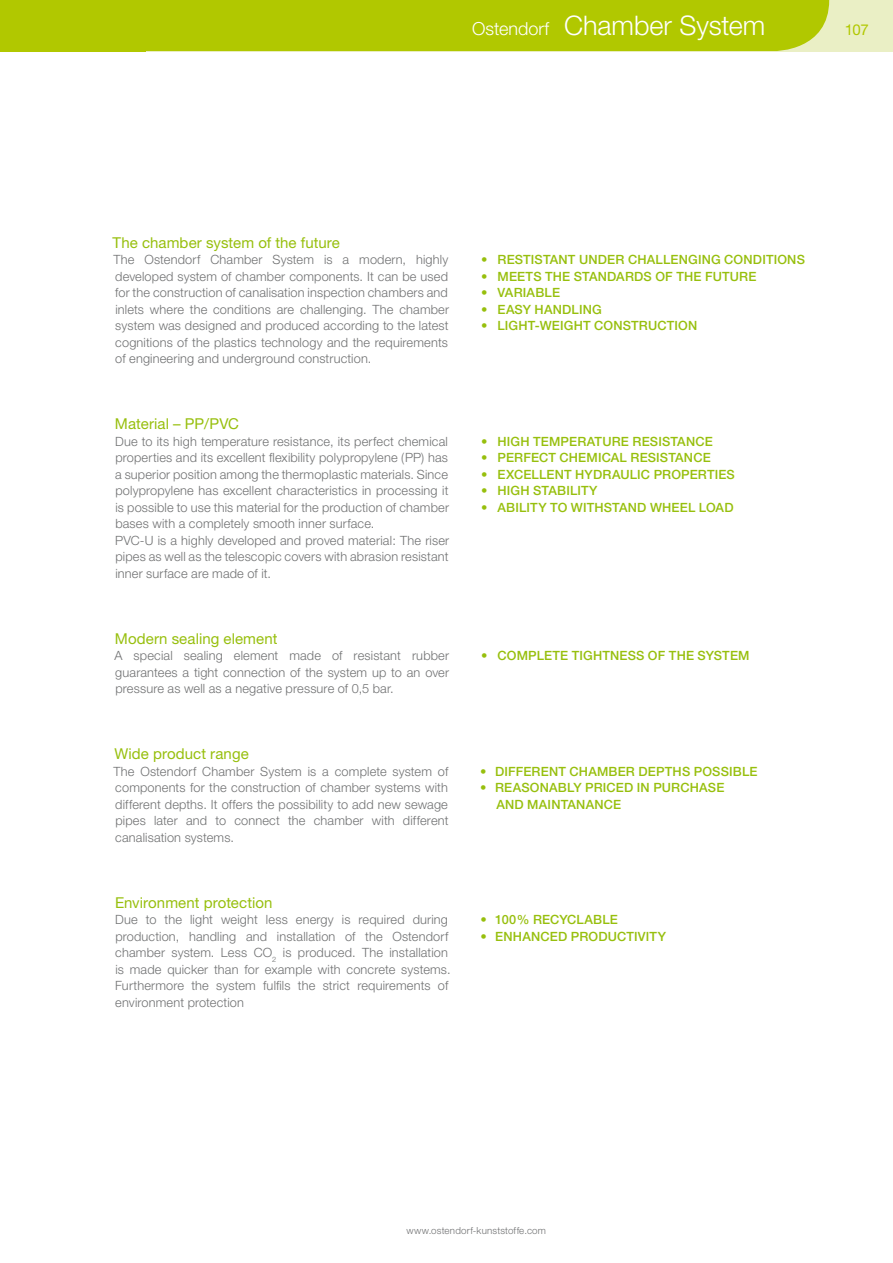
<style>
.page{position:relative;width:893px;height:1263px;background:#fff}
.page>*{position:absolute;margin:0;border:0;box-sizing:border-box;transform-origin:0 0}
.t1{font:300 27px "Helvetica Neue";letter-spacing:-.005em;color:#fff}
.t2{font:15px "Helvetica Neue";letter-spacing:.005em;color:#97bf0d}
.t3{font:15px "Helvetica Neue";color:#b1c800}
.t4{font:300 12.75px/16.5px "Helvetica Neue";letter-spacing:.015em;color:#707172;text-align:justify}
.t5{font:500 12.75px/16.5px "Helvetica Neue";letter-spacing:.015em;color:#97bf0d}
.t6{font:300 9.75px "Helvetica Neue";letter-spacing:.02em;color:#707172}
.s1{font-size:18px}
</style>
<div class="page">
<div style="left:0;top:0;width:893px;height:51px;background:#eaefc5"></div>
<div style="left:146px;top:0;width:683px;height:51px;background:#b1c800"></div>
<div style="left:0;top:0;width:146px;height:51px;background:#b1c800"></div>
<h1 class="t1" style="left:472px;top:9px;width:295px"><span class="s1">Ostendorf</span> Chamber System</h1>
<p class="t3" style="left:845px;top:20px;width:25px">107</p>
<p class="t2" style="left:113px;top:234px;width:229px">The chamber system of the future</p>
<p class="t4" style="left:114px;top:251px;width:337px">The Ostendorf Chamber System is a modern, highly developed system of chamber components. It can be used for the construction of canalisation inspection chambers and inlets where the conditions are challenging. The chamber system was designed and produced according to the latest cognitions of the plastics technology and the requirements of engineering and underground construction.</p>
<p class="t5" style="left:481px;top:251px;width:325px">• RESTISTANT UNDER CHALLENGING CONDITIONS</p>
<p class="t5" style="left:481px;top:268px;width:277px">• MEETS THE STANDARDS OF THE FUTURE</p>
<p class="t5" style="left:481px;top:284px;width:80px">• VARIABLE</p>
<p class="t5" style="left:481px;top:301px;width:122px">• EASY HANDLING</p>
<p class="t5" style="left:481px;top:317px;width:218px">• LIGHT-WEIGHT CONSTRUCTION</p>
<p class="t2" style="left:115px;top:415px;width:126px">Material – PP/PVC</p>
<p class="t4" style="left:115px;top:433px;width:335px;text-align:left">Due to its high temperature resistance, its perfect chemical properties and its excellent flexibility polypropylene (PP) has a superior position among the thermoplastic materials. Since polypropylene has excellent characteristics in processing it is possible to use this material for the production of chamber bases with a completely smooth inner surface.<br>PVC-U is a highly developed and proved material: The riser pipes as well as the telescopic covers with abrasion resistant inner surface are made of it.</p>
<p class="t5" style="left:481px;top:433px;width:233px">• HIGH TEMPERATURE RESISTANCE</p>
<p class="t5" style="left:481px;top:449px;width:231px">• PERFECT CHEMICAL RESISTANCE</p>
<p class="t5" style="left:481px;top:466px;width:255px">• EXCELLENT HYDRAULIC PROPERTIES</p>
<p class="t5" style="left:481px;top:482px;width:118px">• HIGH STABILITY</p>
<p class="t5" style="left:481px;top:499px;width:254px">• ABILITY TO WITHSTAND WHEEL LOAD</p>
<p class="t2" style="left:115px;top:630px;width:164px">Modern sealing element</p>
<p class="t4" style="left:114px;top:647px;width:336px">A special sealing element made of resistant rubber guarantees a tight connection of the system up to an over pressure as well as a negative pressure of 0,5 bar.</p>
<p class="t5" style="left:481px;top:647px;width:270px">• COMPLETE TIGHTNESS OF THE SYSTEM</p>
<p class="t2" style="left:114px;top:745px;width:136px">Wide product range</p>
<p class="t4" style="left:114px;top:763px;width:336px">The Ostendorf Chamber System is a complete system of components for the construction of chamber systems with different depths. It offers the possibility to add new sewage pipes later and to connect the chamber with different canalisation systems.</p>
<p class="t2" style="left:115px;top:894px;width:159px">Environment protection</p>
<p class="t4" style="left:115px;top:911px;width:337px;text-align:left">Due to the light weight less energy is required during production, handling and installation of the Ostendorf chamber system. Less CO<sub>2</sub> is produced. The installation is made quicker than for example with concrete systems.<br>Furthermore the system fulfils the strict requirements of environment protection</p>
<p class="t5" style="left:480px;top:763px;width:279px">• DIFFERENT CHAMBER DEPTHS POSSIBLE</p>
<p class="t5" style="left:496px;top:779px;width:229px;text-indent:-16px">• REASONABLY PRICED IN PURCHASE<br>AND MAINTANANCE</p>
<p class="t5" style="left:480px;top:911px;width:139px">• 100% RECYCLABLE</p>
<p class="t5" style="left:480px;top:928px;width:187px">• ENHANCED PRODUCTIVITY</p>
<p class="t6" style="left:406px;top:1225px;width:141px">www.ostendorf-kunststoffe.com</p>
</div>
